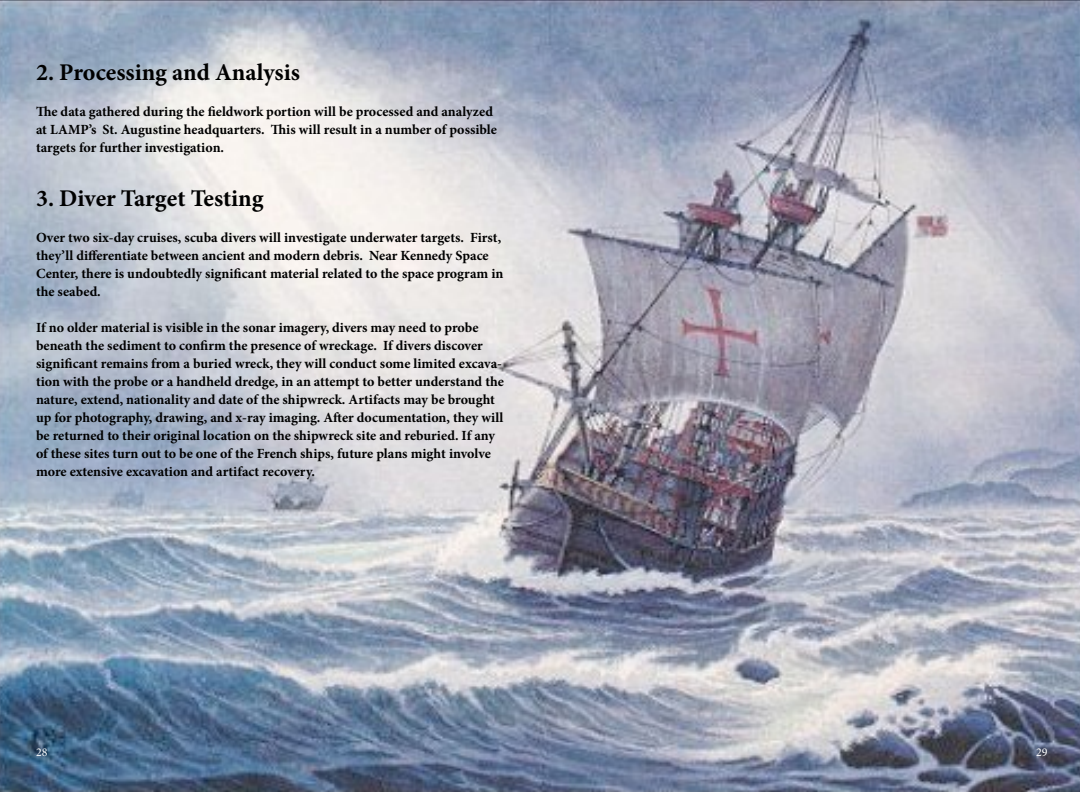
<style>
.page{position:relative;width:1080px;height:792px;background:#fff}
.page>*{position:absolute;margin:0;border:0;box-sizing:border-box;transform-origin:0 0}
.t1{font:700 24px "Minion Pro";color:#000}
.t2{font:700 14px/18px "Minion Pro";color:#000}
.t3{font:12px "Minion Pro";color:#fff}
</style>
<div class="page">
<img style="left:0;top:0;width:1080px;height:792px">
<h1 class="t1" style="left:36px;top:56px;width:265px">2. Processing and Analysis</h1>
<p class="t2" style="left:36px;top:103px;width:462px">The data gathered during the fieldwork portion will be processed and analyzed at LAMP’s St. Augustine headquarters. This will result in a number of possible targets for further investigation.</p>
<h1 class="t1" style="left:36px;top:182px;width:229px">3. Diver Target Testing</h1>
<p class="t2" style="left:36px;top:229px;width:469px">Over two six-day cruises, scuba divers will investigate underwater targets. First, they’ll differentiate between ancient and modern debris. Near Kennedy Space Center, there is undoubtedly significant material related to the space program in the seabed.</p>
<p class="t2" style="left:36px;top:319px;width:469px">If no older material is visible in the sonar imagery, divers may need to probe beneath the sediment to confirm the presence of wreckage. If divers discover significant remains from a buried wreck, they will conduct some limited excava&shy;tion with the probe or a handheld dredge, in an attempt to better understand the nature, extend, nationality and date of the shipwreck. Artifacts may be brought up for photography, drawing, and x-ray imaging. After documentation, they will be returned to their original location on the shipwreck site and reburied. If any of these sites turn out to be one of the French ships, future plans might involve more extensive excavation and artifact recovery.</p>
<p class="t3" style="left:36px;top:744px;width:13px">28</p>
<p class="t3" style="left:1036px;top:744px;width:13px">29</p>
</div>
